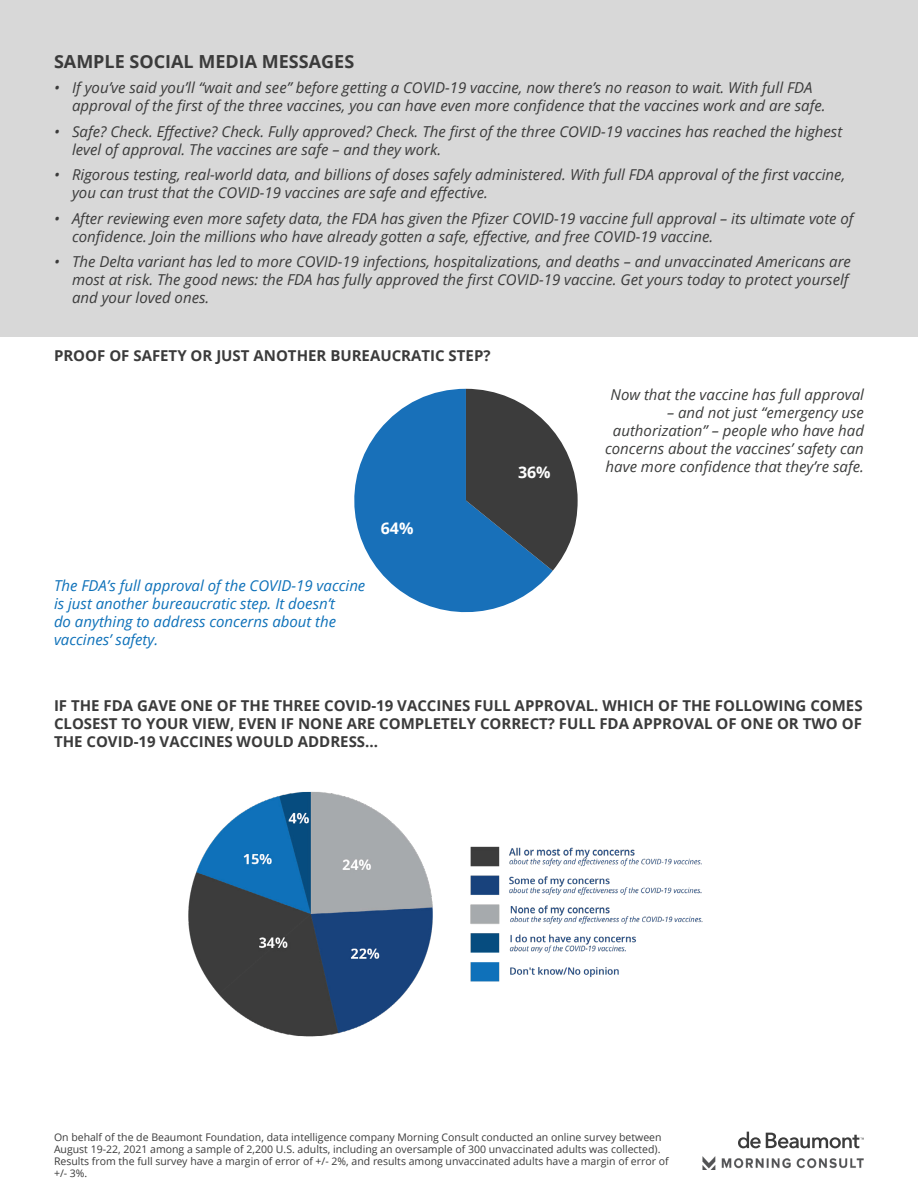
<style>
.page{position:relative;width:918px;height:1188px;background:#fff}
.page>*{position:absolute;margin:0;border:0;box-sizing:border-box;transform-origin:0 0}
.t1{font:700 18px "Open Sans";color:#3b3b3b}
.t2{font:700 16.05px "Open Sans";color:#fff}
.t3{font:italic 15px/18px "Open Sans";color:#3b3b3b}
.t4{font:700 15px/18px "Open Sans";color:#3b3b3b;text-align:justify}
.t5{font:italic 15px/18px "Open Sans";color:#3c3d3c;text-align:right}
.t6{font:italic 15px/18px "Open Sans";color:#0e71b9}
.t7{font:10.5px/12px "Open Sans";color:#3b3b3b}
</style>
<div class="page">
<img style="left:702px;top:1157px;width:162px;height:13px">
<svg style="left:738px;top:1132px;width:126px;height:16px"></svg>
<div style="left:0;top:0;width:918px;height:337px;background:#d8d8d8"></div>
<img style="left:188px;top:791px;width:515px;height:246px">
<svg style="left:354px;top:389px;width:199px;height:224px;fill:#1870b9"></svg>
<svg style="left:466px;top:389px;width:112px;height:182px"></svg>
<p class="t1" style="left:54px;top:49px;width:302px">SAMPLE SOCIAL MEDIA MESSAGES</p>
<p class="t3" style="left:72px;top:78px;width:755px;text-indent:-18px">• If you’ve said you’ll “wait and see” before getting a COVID-19 vaccine, now there’s no reason to wait. With full FDA approval of the first of the three vaccines, you can have even more confidence that the vaccines work and are safe.</p>
<p class="t3" style="left:72px;top:122px;width:772px;text-indent:-18px">• Safe? Check. Effective? Check. Fully approved? Check. The first of the three COVID-19 vaccines has reached the highest level of approval. The vaccines are safe – and they work.</p>
<p class="t3" style="left:72px;top:165px;width:775px;text-indent:-18px">• Rigorous testing, real-world data, and billions of doses safely administered. With full FDA approval of the first vaccine, you can trust that the COVID-19 vaccines are safe and effective.</p>
<p class="t3" style="left:72px;top:209px;width:783px;text-indent:-18px">• After reviewing even more safety data, the FDA has given the Pfizer COVID-19 vaccine full approval – its ultimate vote of confidence. Join the millions who have already gotten a safe, effective, and free COVID-19 vaccine.</p>
<p class="t3" style="left:72px;top:252px;width:781px;text-indent:-18px">• The Delta variant has led to more COVID-19 infections, hospitalizations, and deaths – and unvaccinated Americans are most at risk. The good news: the FDA has fully approved the first COVID-19 vaccine. Get yours today to protect yourself and your loved ones.</p>
<p class="t4" style="left:54px;top:346px;width:438px">PROOF OF SAFETY OR JUST ANOTHER BUREAUCRATIC STEP?</p>
<p class="t2" style="left:381px;top:516px;width:34px">64%</p>
<p class="t6" style="left:54px;top:576px;width:313px">The FDA’s full approval of the COVID-19 vaccine is just another bureaucratic step. It doesn’t<br>do anything to address concerns about the vaccines’ safety.</p>
<p class="t2" style="left:518px;top:460px;width:34px">36%</p>
<p class="t5" style="left:610px;top:385px;width:255px">Now that the vaccine has full approval</p>
<p class="t5" style="left:605px;top:403px;width:260px">– and not just “emergency use authorization” – people who have had concerns about the vaccines’ safety can have more confidence that they’re safe.</p>
<p class="t4" style="left:54px;top:696px;width:810px">IF THE FDA GAVE ONE OF THE THREE COVID-19 VACCINES FULL APPROVAL. WHICH OF THE FOLLOWING COMES CLOSEST TO YOUR VIEW, EVEN IF NONE ARE COMPLETELY CORRECT? FULL FDA APPROVAL OF ONE OR TWO OF THE COVID-19 VACCINES WOULD ADDRESS...</p>
<p class="t7" style="left:54px;top:1131px;width:616px">On behalf of the de Beaumont Foundation, data intelligence company Morning Consult conducted an online survey between August 19-22, 2021 among a sample of 2,200 U.S. adults, including an oversample of 300 unvaccinated adults was collected).<br>Results from the full survey have a margin of error of +/- 2%, and results among unvaccinated adults have a margin of error of +/- 3%.</p>
</div>
